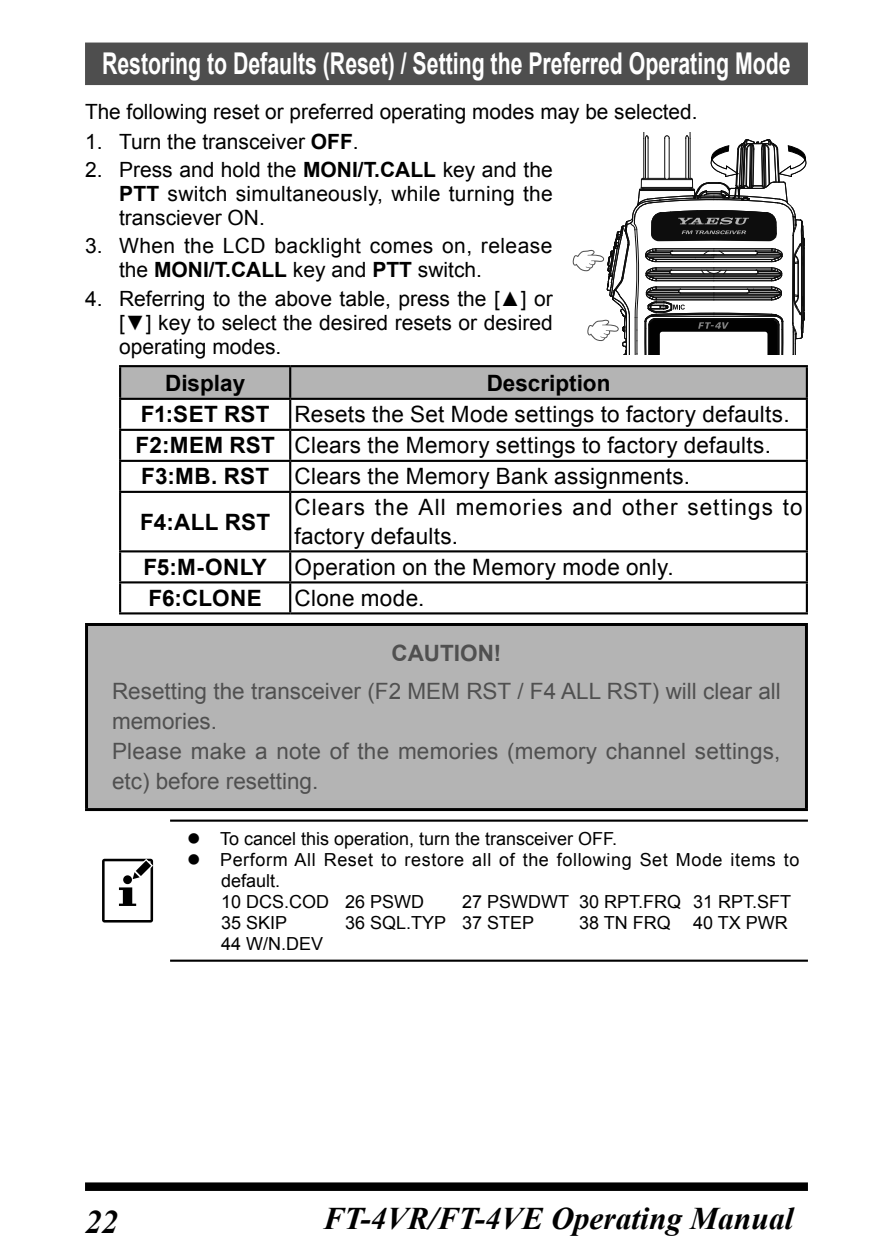
<style>
.page{position:relative;width:893px;height:1259px;background:#fff}
.page>*{position:absolute;margin:0;border:0;box-sizing:border-box;transform-origin:0 0}
.t1{font:italic 700 33px "Times New Roman";color:#000}
.t2{font:italic 700 31.5px "Times New Roman";color:#000}
.t3{font:700 30px "Arial";color:#fff;scale:.71 1}
.t4{font:22.5px/31.2px "Arial";letter-spacing:.015em;color:#000}
.t5{font:22.5px/30px "Arial";color:#505050}
.t6{font:22.5px/28.5px "Arial";letter-spacing:.05em;color:#000}
.t7{font:700 22.5px "Arial";color:#000}
.t8{font:700 22.5px "Arial";color:#505050}
.t9{font:21px/24px "Arial";color:#000;text-align:justify}
.t10{font:21px/24px "Arial";letter-spacing:.02em;color:#000}
.t11{font:18px/21px "Arial";color:#000}
.s1{font-weight:700}
</style>
<div class="page">
<div style="left:85px;top:1182px;width:723px;height:9px;background:#000"></div>
<div style="left:85px;top:43px;width:723px;height:42px;background:#4e4e4e"></div>
<svg style="left:572px;top:133px;width:234px;height:222px"></svg>
<div style="left:121px;top:367px;width:685px;height:31px;background:#b4b4b4"></div>
<hr style="left:119px;top:365px;width:171px;height:2px;background:#000">
<hr style="left:119px;top:367px;width:2px;height:31px;background:#000">
<hr style="left:290px;top:365px;width:518px;height:2px;background:#000">
<hr style="left:289px;top:367px;width:2px;height:31px;background:#000">
<hr style="left:806px;top:367px;width:2px;height:31px;background:#000">
<hr style="left:119px;top:398px;width:171px;height:2px;background:#000">
<hr style="left:119px;top:400px;width:2px;height:29px;background:#000">
<hr style="left:290px;top:398px;width:518px;height:2px;background:#000">
<hr style="left:289px;top:400px;width:2px;height:29px;background:#000">
<hr style="left:806px;top:400px;width:2px;height:29px;background:#000">
<hr style="left:119px;top:429px;width:171px;height:2px;background:#000">
<hr style="left:119px;top:431px;width:2px;height:29px;background:#000">
<hr style="left:290px;top:429px;width:518px;height:2px;background:#000">
<hr style="left:289px;top:431px;width:2px;height:29px;background:#000">
<hr style="left:806px;top:431px;width:2px;height:29px;background:#000">
<hr style="left:119px;top:460px;width:171px;height:2px;background:#000">
<hr style="left:119px;top:462px;width:2px;height:29px;background:#000">
<hr style="left:290px;top:460px;width:518px;height:2px;background:#000">
<hr style="left:289px;top:462px;width:2px;height:29px;background:#000">
<hr style="left:806px;top:462px;width:2px;height:29px;background:#000">
<hr style="left:119px;top:491px;width:171px;height:2px;background:#000">
<hr style="left:119px;top:493px;width:2px;height:57px;background:#000">
<hr style="left:290px;top:491px;width:518px;height:2px;background:#000">
<hr style="left:289px;top:493px;width:2px;height:57px;background:#000">
<hr style="left:806px;top:493px;width:2px;height:57px;background:#000">
<hr style="left:119px;top:550px;width:171px;height:2px;background:#000">
<hr style="left:119px;top:552px;width:2px;height:29px;background:#000">
<hr style="left:290px;top:550px;width:518px;height:2px;background:#000">
<hr style="left:289px;top:552px;width:2px;height:29px;background:#000">
<hr style="left:806px;top:552px;width:2px;height:29px;background:#000">
<hr style="left:119px;top:581px;width:171px;height:2px;background:#000">
<hr style="left:119px;top:583px;width:2px;height:29px;background:#000">
<hr style="left:290px;top:581px;width:518px;height:2px;background:#000">
<hr style="left:289px;top:583px;width:2px;height:29px;background:#000">
<hr style="left:806px;top:583px;width:2px;height:29px;background:#000">
<hr style="left:119px;top:612px;width:171px;height:2px;background:#000">
<hr style="left:290px;top:612px;width:518px;height:2px;background:#000">
<div style="left:87px;top:624px;width:719px;height:185px;background:#b4b4b4"></div>
<hr style="left:85px;top:623px;width:723px;height:3px;background:#000">
<hr style="left:85px;top:626px;width:3px;height:182px;background:#000">
<hr style="left:805px;top:626px;width:3px;height:182px;background:#000">
<hr style="left:85px;top:808px;width:723px;height:3px;background:#000">
<hr style="left:170px;top:819px;width:638px;height:2px;background:#000">
<hr style="left:170px;top:959px;width:638px;height:2px;background:#000">
<svg style="left:102px;top:858px;width:51px;height:64px"></svg>
<h3 class="t3" style="left:102px;top:43px;width:971px">Restoring to Defaults (Reset) / Setting the Preferred Operating Mode</h3>
<p class="t9" style="left:85px;top:100px;width:614px">The following reset or preferred operating modes may be selected.</p>
<p class="t9" style="left:85px;top:130px;width:275px">1. Turn the transceiver <span class="s1">OFF</span>.</p>
<p class="t9" style="left:119px;top:158px;width:435px;text-indent:-34px">2. Press and hold the <span class="s1">MONI/T.CALL</span> key and the <span class="s1">PTT</span> switch simultaneously, while turning the transciever ON.</p>
<p class="t10" style="left:119px;top:234px;width:435px;text-indent:-34px">3. When the LCD backlight comes on, release the <span class="s1">MONI/T.CALL</span> key and <span class="s1">PTT</span> switch.</p>
<p class="t9" style="left:119px;top:286px;width:435px;text-indent:-34px">4. Referring to the above table, press the [▲] or [▼] key to select the desired resets or desired operating modes.</p>
<p class="t7" style="left:165px;top:368px;width:82px">Display</p>
<p class="t4" style="left:135px;top:367px;width:656px;text-indent:351px"><span class="s1">Description<br>F1:SET RST</span> Resets the Set Mode settings to factory defaults.<br><span class="s1">F2:MEM RST</span> Clears the Memory settings to factory defaults.<br><span class="s1">F3:MB. RST</span> Clears the Memory Bank assignments.</p>
<p class="t7" style="left:140px;top:507px;width:132px">F4:ALL RST</p>
<p class="t6" style="left:294px;top:493px;width:510px">Clears the All memories and other settings to factory defaults.</p>
<p class="t4" style="left:143px;top:552px;width:532px"><span class="s1">F5:M-ONLY</span> Operation on the Memory mode only.<br><span class="s1">F6:CLONE</span></p>
<p class="t4" style="left:294px;top:583px;width:131px">Clone mode.</p>
<p class="t8" style="left:391px;top:638px;width:111px">CAUTION!</p>
<p class="t5" style="left:112px;top:676px;width:670px">Resetting the transceiver (F2 MEM RST / F4 ALL RST) will clear all memories.<br>Please make a note of the memories (memory channel settings, etc) before resetting.</p>
<p class="t11" style="left:220px;top:828px;width:581px">To cancel this operation, turn the transceiver OFF.<br>Perform All Reset to restore all of the following Set Mode items to default.<br>10 DCS.COD 26 PSWD</p>
<p class="t11" style="left:462px;top:891px;width:331px">27 PSWDWT 30 RPT.FRQ 31 RPT.SFT</p>
<p class="t11" style="left:221px;top:912px;width:68px">35 SKIP</p>
<p class="t11" style="left:345px;top:912px;width:190px">36 SQL.TYP 37 STEP</p>
<p class="t11" style="left:579px;top:912px;width:210px">38 TN FRQ 40 TX PWR</p>
<p class="t11" style="left:221px;top:933px;width:104px">44 W/N.DEV</p>
<h1 class="t1" style="left:85px;top:1199px;width:34px">22</h1>
<h2 class="t2" style="left:323px;top:1196px;width:472px">FT-4VR/FT-4VE Operating Manual</h2>
</div>
